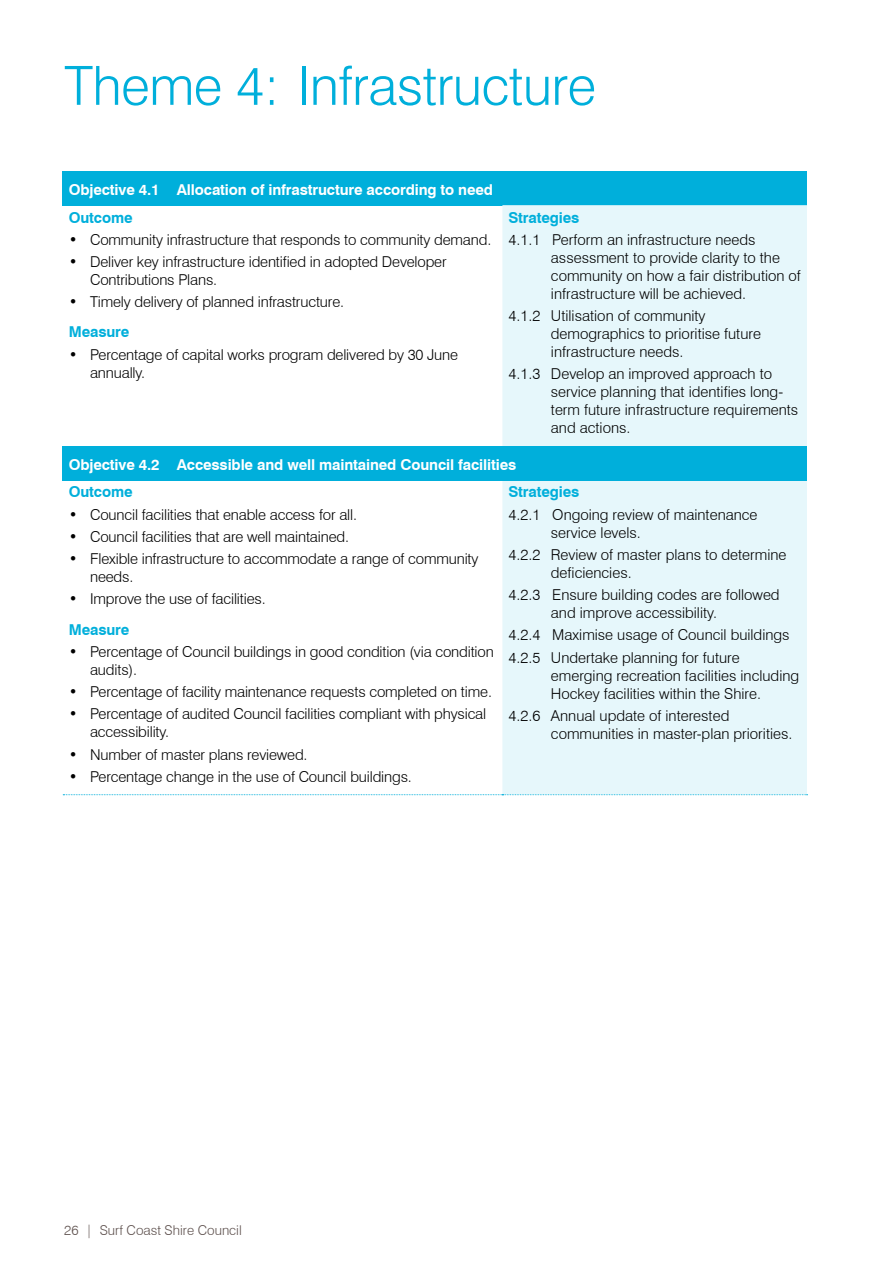
<style>
.page{position:relative;width:893px;height:1263px;background:#fff}
.page>*{position:absolute;margin:0;border:0;box-sizing:border-box;transform-origin:0 0}
.t1{font:300 54px "Swiss 721 BT";letter-spacing:-.01em;color:#00afdb}
.t2{font:300 15px/18px "Swiss 721 BT";letter-spacing:-.01em;color:#000}
.t3{font:700 15px "Swiss 721 BT";letter-spacing:-.01em;color:#fff}
.t4{font:700 15px "Swiss 721 BT";letter-spacing:-.01em;color:#00afdb}
.t5{font:300 13.5px "Swiss 721 BT";color:#5e514e}
</style>
<div class="page">
<div style="left:63px;top:171px;width:744px;height:34px;background:#00afdb"></div>
<div style="left:502px;top:205px;width:305px;height:589px;background:#e6f7fb"></div>
<div style="left:63px;top:446px;width:744px;height:34px;background:#00afdb"></div>
<svg style="left:63px;top:794px;width:745px;height:1px"></svg>
<h1 class="t1" style="left:64px;top:53px;width:533px">Theme 4: Infrastructure</h1>
<p class="t3" style="left:69px;top:180px;width:426px">Objective 4.1 Allocation of infrastructure according to need</p>
<p class="t4" style="left:69px;top:208px;width:65px">Outcome</p>
<p class="t2" style="left:69px;top:230px;width:424px">• Community infrastructure that responds to community demand.</p>
<p class="t2" style="left:90px;top:253px;width:358px;text-indent:-21px">• Deliver key infrastructure identified in adopted Developer<br>Contributions Plans.</p>
<p class="t2" style="left:69px;top:293px;width:277px">• Timely delivery of planned infrastructure.</p>
<p class="t4" style="left:69px;top:323px;width:62px">Measure</p>
<p class="t2" style="left:90px;top:345px;width:369px;text-indent:-21px">• Percentage of capital works program delivered by 30 June annually.</p>
<p class="t4" style="left:508px;top:208px;width:72px">Strategies</p>
<p class="t2" style="left:551px;top:230px;width:252px;text-indent:-43px">4.1.1 Perform an infrastructure needs assessment to provide clarity to the community on how a fair distribution of infrastructure will be achieved.</p>
<p class="t2" style="left:551px;top:307px;width:212px;text-indent:-43px">4.1.2 Utilisation of community demographics to prioritise future infrastructure needs.</p>
<p class="t2" style="left:551px;top:365px;width:249px;text-indent:-43px">4.1.3 Develop an improved approach to service planning that identifies long&shy;term future infrastructure requirements and actions.</p>
<p class="t3" style="left:69px;top:455px;width:449px">Objective 4.2 Accessible and well maintained Council facilities</p>
<p class="t4" style="left:69px;top:483px;width:65px">Outcome</p>
<p class="t2" style="left:69px;top:505px;width:290px">• Council facilities that enable access for all.</p>
<p class="t2" style="left:69px;top:527px;width:282px">• Council facilities that are well maintained.</p>
<p class="t2" style="left:90px;top:550px;width:390px;text-indent:-21px">• Flexible infrastructure to accommodate a range of community needs.</p>
<p class="t2" style="left:69px;top:590px;width:198px">• Improve the use of facilities.</p>
<p class="t4" style="left:508px;top:483px;width:72px">Strategies</p>
<p class="t2" style="left:551px;top:505px;width:208px;text-indent:-43px">4.2.1 Ongoing review of maintenance service levels.</p>
<p class="t2" style="left:551px;top:545px;width:237px;text-indent:-43px">4.2.2 Review of master plans to determine deficiencies.</p>
<p class="t2" style="left:551px;top:586px;width:230px;text-indent:-43px">4.2.3 Ensure building codes are followed and improve accessibility.</p>
<p class="t2" style="left:508px;top:624px;width:283px;line-height:22.2px">4.2.4 Maximise usage of Council buildings<br>4.2.5 Undertake planning for future</p>
<p class="t2" style="left:551px;top:666px;width:250px">emerging recreation facilities including<br>Hockey facilities within the Shire.</p>
<p class="t2" style="left:551px;top:706px;width:243px;text-indent:-43px">4.2.6 Annual update of interested communities in master-plan priorities.</p>
<p class="t4" style="left:69px;top:620px;width:62px">Measure</p>
<p class="t2" style="left:90px;top:642px;width:405px;text-indent:-21px">• Percentage of Council buildings in good condition (via condition audits).</p>
<p class="t2" style="left:69px;top:683px;width:425px">• Percentage of facility maintenance requests completed on time.</p>
<p class="t2" style="left:90px;top:705px;width:398px;text-indent:-21px">• Percentage of audited Council facilities compliant with physical accessibility.</p>
<p class="t2" style="left:69px;top:745px;width:240px">• Number of master plans reviewed.</p>
<p class="t2" style="left:69px;top:767px;width:345px">• Percentage change in the use of Council buildings.</p>
<p class="t5" style="left:64px;top:1222px;width:179px">26 | Surf Coast Shire Council</p>
</div>
